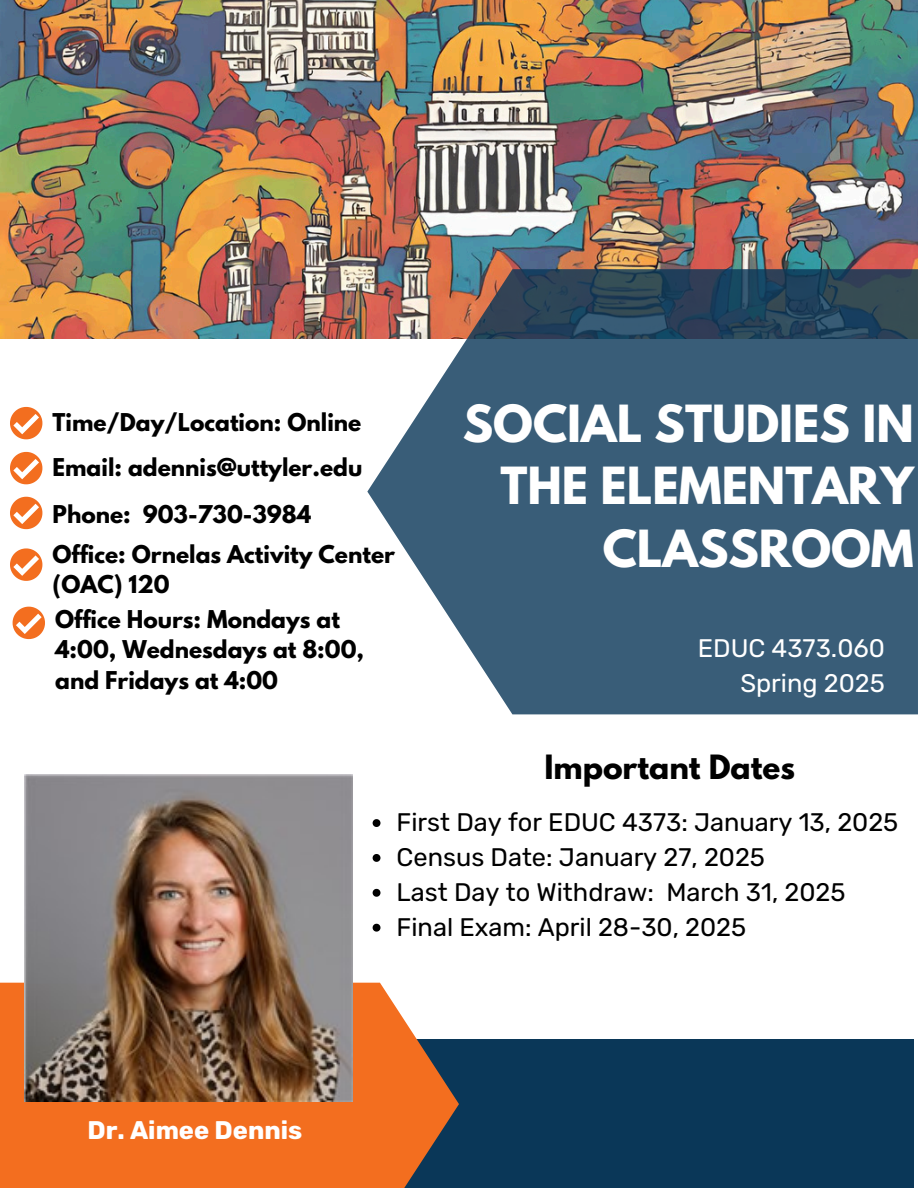
<style>
.page{position:relative;width:918px;height:1188px;background:#fff}
.page>*{position:absolute;margin:0;border:0;box-sizing:border-box;transform-origin:0 0}
.t1{font:700 45.3px/62.4px "League Spartan";color:#fff;text-align:right}
.t2{font:700 29.7px "League Spartan";color:#000}
.t3{font:25.35px "Rubik";color:#000}
.t4{font:25.35px/35px "Rubik";color:#fff;text-align:right}
.t5{font:700 25.35px "Rubik";color:#fff}
.t6{font:700 21.75px/30.3px "League Spartan";color:#000}
</style>
<div class="page">
<img style="left:0;top:0;width:918px;height:338px">
<svg style="left:367px;top:269px;width:551px;height:445px;background:#4e6a81"></svg>
<div style="left:4px;top:1039px;width:910px;height:149px;background:#0a3758"></div>
<svg style="left:0;top:983px;width:459px;height:205px;background:#e37331"></svg>
<svg style="left:10px;top:407px;width:32px;height:32px"></svg>
<svg style="left:10px;top:497px;width:32px;height:32px"></svg>
<svg style="left:10px;top:452px;width:32px;height:32px"></svg>
<svg style="left:10px;top:548px;width:32px;height:33px"></svg>
<svg style="left:13px;top:607px;width:32px;height:32px"></svg>
<img style="left:25px;top:774px;width:327px;height:328px">
<svg style="left:373px;top:819px;width:7px;height:8px"></svg>
<svg style="left:373px;top:854px;width:7px;height:8px"></svg>
<svg style="left:373px;top:889px;width:7px;height:8px"></svg>
<svg style="left:373px;top:924px;width:7px;height:8px"></svg>
<p class="t6" style="left:53px;top:410px;width:310px">Time/Day/Location: Online</p>
<p class="t6" style="left:53px;top:455px;width:311px">Email: adennis@uttyler.edu</p>
<p class="t6" style="left:53px;top:502px;width:260px">Phone: 903-730-3984</p>
<p class="t6" style="left:53px;top:541px;width:344px">Office: Ornelas Activity Center (OAC) 120</p>
<p class="t6" style="left:55px;top:607px;width:310px">Office Hours: Mondays at<br>4:00, Wednesdays at 8:00, and Fridays at 4:00</p>
<p class="t1" style="left:463px;top:398px;width:452px">SOCIAL STUDIES IN<br>THE ELEMENTARY<br>CLASSROOM</p>
<h1 class="t4" style="left:698px;top:631px;width:189px">EDUC 4373.060<br>Spring 2025</h1>
<h4 class="t2" style="left:545px;top:753px;width:252px">Important Dates</h4>
<p class="t5" style="left:87px;top:1115px;width:216px">Dr. Aimee Dennis</p>
<p class="t3" style="left:397px;top:808px;width:503px">First Day for EDUC 4373: January 13, 2025</p>
<p class="t3" style="left:397px;top:843px;width:370px">Census Date: January 27, 2025</p>
<p class="t3" style="left:397px;top:878px;width:450px">Last Day to Withdraw: March 31, 2025</p>
<p class="t3" style="left:397px;top:912px;width:351px">Final Exam: April 28-30, 2025</p>
</div>
